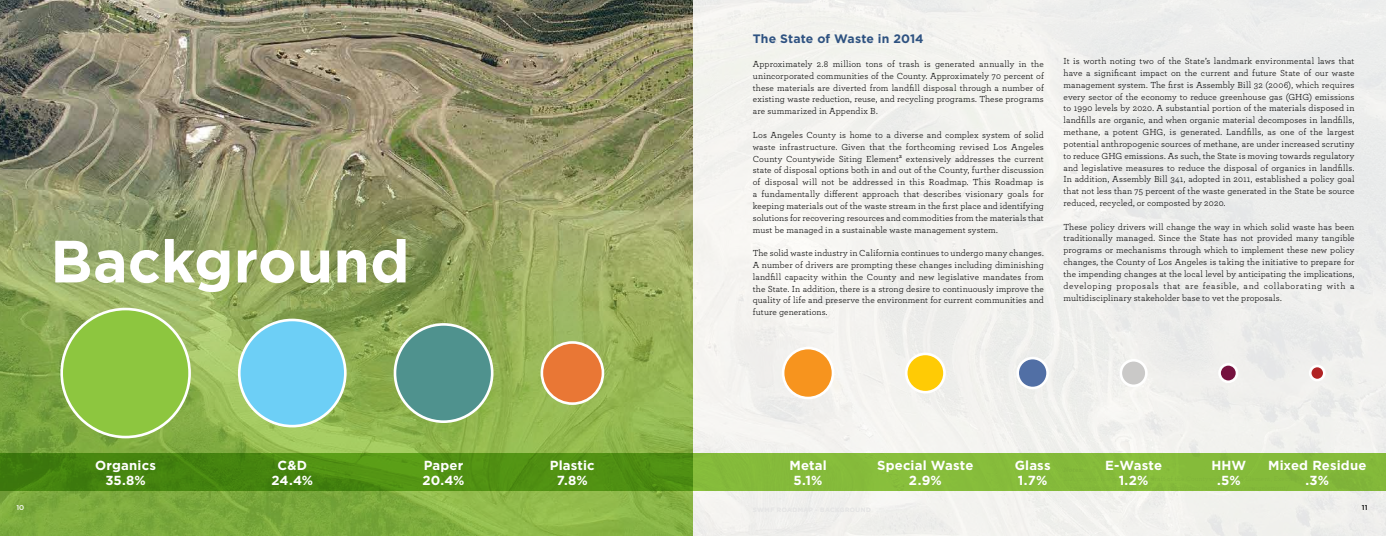
<style>
.page{position:relative;width:1386px;height:536px;background:#fff}
.page>*{position:absolute;margin:0;border:0;box-sizing:border-box;transform-origin:0 0}
.t1{font:700 59.5px "Gotham";letter-spacing:.005em;color:#fff}
.t2{font:700 13.12px/15.8px "Gotham";letter-spacing:.01em;color:#fff;text-align:center}
.t3{font:700 12.25px "Gotham";letter-spacing:.01em;color:#2e5281}
.t4{font:9.19px/11.8px "Archer";letter-spacing:.01em;color:#000;text-align:justify}
.t5{font:500 7px "Gotham";color:#fff}
.t6{font:500 7px "Gotham";color:#000}
</style>
<div class="page">
<img style="left:0;top:0;width:693px;height:144px">
<svg style="left:0;top:144px;width:693px;height:392px;background:#91a75a"></svg>
<div style="left:693px;top:0;width:693px;height:536px;background:#f1f1ee"></div>
<svg style="left:0;top:453px;width:1386px;height:38px;background:#68a225"></svg>
<div style="left:62px;top:309px;width:128px;height:128px;background:#8dc63f;border-radius:50%"></div>
<div style="left:60px;top:307px;width:131px;height:131px;border:3px solid #fff;border-radius:50%"></div>
<div style="left:906px;top:354px;width:39px;height:38px;background:#ffcb05;border-radius:50%"></div>
<div style="left:905px;top:352px;width:41px;height:41px;border:3px solid #fff;border-radius:50%"></div>
<div style="left:1310px;top:366px;width:14px;height:14px;background:#b12324;border-radius:50%"></div>
<div style="left:1309px;top:364px;width:17px;height:17px;border:3px solid #fff;border-radius:50%"></div>
<div style="left:395px;top:324px;width:97px;height:97px;background:#4f928e;border-radius:50%"></div>
<div style="left:394px;top:323px;width:100px;height:100px;border:3px solid #fff;border-radius:50%"></div>
<div style="left:542px;top:342px;width:61px;height:61px;background:#e97735;border-radius:50%"></div>
<div style="left:541px;top:341px;width:63px;height:64px;border:3px solid #fff;border-radius:50%"></div>
<div style="left:1018px;top:358px;width:30px;height:30px;background:#516fa5;border-radius:50%"></div>
<div style="left:1016px;top:356px;width:33px;height:33px;border:3px solid #fff;border-radius:50%"></div>
<div style="left:783px;top:348px;width:50px;height:50px;background:#f7941e;border-radius:50%"></div>
<div style="left:782px;top:346px;width:52px;height:53px;border:3px solid #fff;border-radius:50%"></div>
<div style="left:1121px;top:360px;width:25px;height:25px;background:#cac9c8;border-radius:50%"></div>
<div style="left:1120px;top:359px;width:28px;height:28px;border:3px solid #fff;border-radius:50%"></div>
<div style="left:239px;top:320px;width:106px;height:106px;background:#6dcff6;border-radius:50%"></div>
<div style="left:238px;top:318px;width:109px;height:109px;border:3px solid #fff;border-radius:50%"></div>
<div style="left:1220px;top:364px;width:17px;height:17px;background:#76123f;border-radius:50%"></div>
<div style="left:1218px;top:363px;width:20px;height:20px;border:3px solid #fff;border-radius:50%"></div>
<h1 class="t1" style="left:50px;top:222px;width:361px">Background</h1>
<h2 class="t2" style="left:95px;top:457px;width:62px">Organics<br>35.8%</h2>
<h2 class="t2" style="left:271px;top:457px;width:43px">C&amp;D<br>24.4%</h2>
<h2 class="t2" style="left:423px;top:457px;width:43px;text-align:left">Paper<br>20.4%</h2>
<h2 class="t2" style="left:550px;top:457px;width:46px">Plastic<br>7.8%</h2>
<h3 class="t3" style="left:753px;top:31px;width:172px">The State of Waste in 2014</h3>
<p class="t4" style="left:753px;top:58px;width:293px">Approximately 2.8 million tons of trash is generated annually in the unincorporated communities of the County. Approximately 70 percent of these materials are diverted from landfill disposal through a number of existing waste reduction, reuse, and recycling programs. These programs are summarized in Appendix B.</p>
<p class="t4" style="left:753px;top:128px;width:293px">Los Angeles County is home to a diverse and complex system of solid waste infrastructure. Given that the forthcoming revised Los Angeles County Countywide Siting Element<sup>2</sup> extensively addresses the current state of disposal options both in and out of the County, further discussion of disposal will not be addressed in this Roadmap. This Roadmap is a fundamentally different approach that describes visionary goals for keeping materials out of the waste stream in the first place and identifying solutions for recovering resources and commodities from the materials that must be managed in a sustainable waste management system.</p>
<p class="t4" style="left:753px;top:247px;width:293px">The solid waste industry in California continues to undergo many changes.<br>A number of drivers are prompting these changes including diminishing landfill capacity within the County and new legislative mandates from the State. In addition, there is a strong desire to continuously improve the quality of life and preserve the environment for current communities and future generations.</p>
<p class="t4" style="left:1064px;top:55px;width:293px">It is worth noting two of the State’s landmark environmental laws that have a significant impact on the current and future State of our waste management system. The first is Assembly Bill 32 (2006), which requires every sector of the economy to reduce greenhouse gas (GHG) emissions to 1990 levels by 2020. A substantial portion of the materials disposed in landfills are organic, and when organic material decomposes in landfills, methane, a potent GHG, is generated. Landfills, as one of the largest potential anthropogenic sources of methane, are under increased scrutiny to reduce GHG emissions. As such, the State is moving towards regulatory and legislative measures to reduce the disposal of organics in landfills.<br>In addition, Assembly Bill 341, adopted in 2011, established a policy goal that not less than 75 percent of the waste generated in the State be source reduced, recycled, or composted by 2020.</p>
<p class="t4" style="left:1064px;top:220px;width:293px">These policy drivers will change the way in which solid waste has been traditionally managed. Since the State has not provided many tangible programs or mechanisms through which to implement these new policy changes, the County of Los Angeles is taking the initiative to prepare for the impending changes at the local level by anticipating the implications, developing proposals that are feasible, and collaborating with a multidisciplinary stakeholder base to vet the proposals.</p>
<h2 class="t2" style="left:789px;top:457px;width:39px">Metal<br>5.1%</h2>
<h2 class="t2" style="left:877px;top:457px;width:98px">Special Waste<br>2.9%</h2>
<h2 class="t2" style="left:1015px;top:457px;width:37px;text-align:left">Glass<br>1.7%</h2>
<h2 class="t2" style="left:1105px;top:457px;width:58px">E-Waste<br>1.2%</h2>
<h2 class="t2" style="left:1211px;top:457px;width:36px">HHW .5%</h2>
<h2 class="t2" style="left:1268px;top:457px;width:100px">Mixed Residue .3%</h2>
<p class="t5" style="left:16px;top:503px;width:10px">10</p>
<p class="t6" style="left:1362px;top:503px;width:7px">11</p>
</div>
